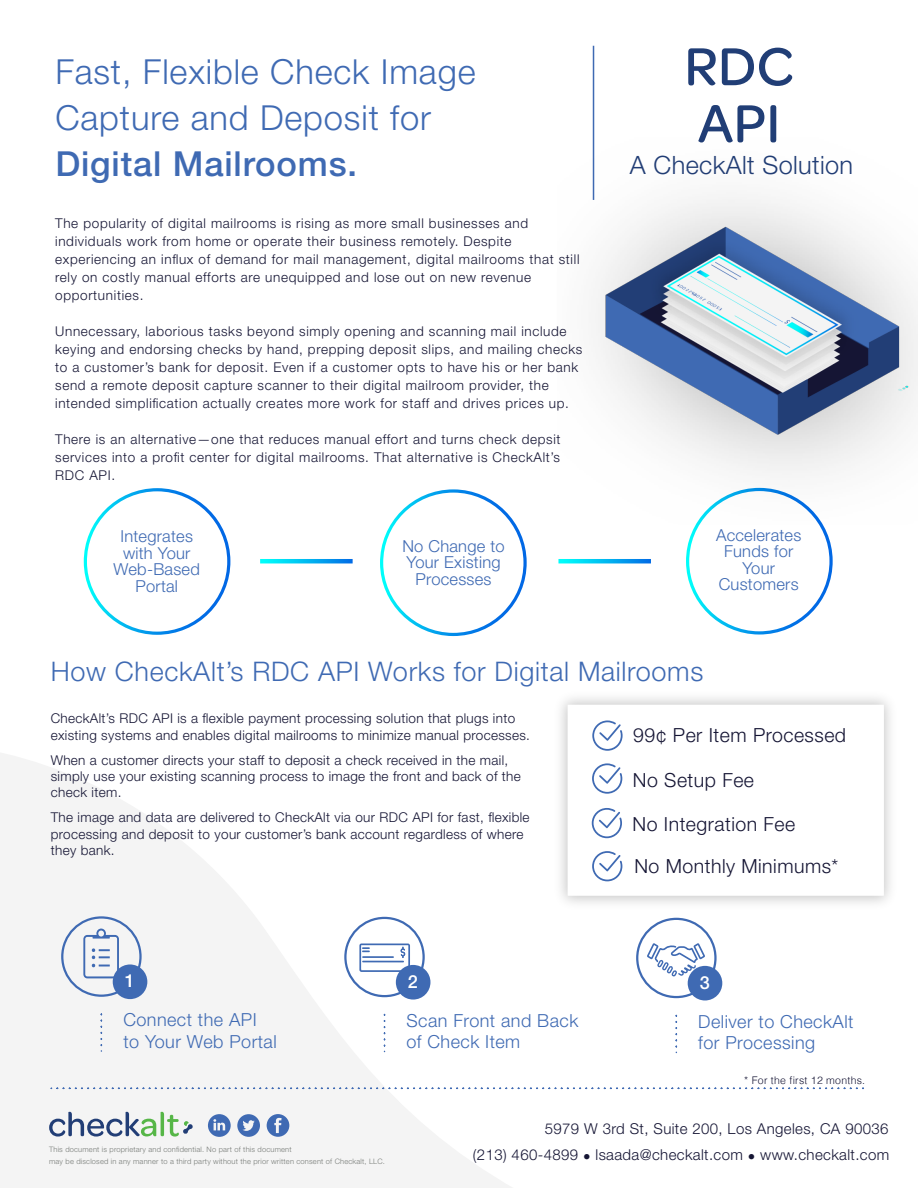
<style>
.page{position:relative;width:918px;height:1188px;background:#fff}
.page>*{position:absolute;margin:0;border:0;box-sizing:border-box;transform-origin:0 0}
.t1{font:500 57px/57px "Omnes";color:#213e76}
.t2{font:300 34.5px/46px "Helvetica Neue LT Std";letter-spacing:.025em;color:#3f6ab3}
.t3{font:500 34.5px "Helvetica Neue LT Std";letter-spacing:.025em;color:#3f6ab3}
.t4{font:300 27px "Helvetica Neue LT Std";letter-spacing:.025em;color:#3f6ab3}
.t5{font:300 25.35px "Helvetica Neue LT Std";letter-spacing:.015em;color:#223e76}
.t6{font:300 19.5px "Helvetica Neue LT Std";letter-spacing:.025em;color:#151534}
.t7{font:300 18px/21.6px "Helvetica Neue LT Std";letter-spacing:.025em;color:#3f6ab3}
.t8{font:500 18px "Helvetica Neue LT Std";color:#fff}
.t9{font:300 16.5px/16.5px "Helvetica Neue LT Std";letter-spacing:.015em;color:#3f6ab3;text-align:center}
.t10{font:300 15px/26.4px "Helvetica Neue LT Std";letter-spacing:.025em;color:#151534;text-align:right}
.t11{font:300 13.5px/18px "Helvetica Neue LT Std";letter-spacing:.05em;color:#151534}
.t12{font:300 13.5px/16.2px "Helvetica Neue LT Std";letter-spacing:.025em;color:#151534}
.t13{font:300 10.5px "Helvetica";letter-spacing:.025em;color:#151534}
.t14{font:300 7.5px/12px "Helvetica Neue LT Std";letter-spacing:.025em;color:#787c78}
</style>
<div class="page">
<svg style="left:0;top:753px;width:563px;height:435px;fill:#f4f4f4"></svg>
<img style="left:549px;top:697px;width:342px;height:218px">
<div style="left:568px;top:705px;width:316px;height:191px;background:#fff"></div>
<hr style="left:593px;top:46px;width:1px;height:154px;background:#3f6ab3">
<svg style="left:51px;top:1088px;width:812px;height:1px"></svg>
<svg style="left:686px;top:525px;width:147px;height:110px"></svg>
<svg style="left:380px;top:489px;width:147px;height:147px"></svg>
<svg style="left:83px;top:488px;width:148px;height:147px"></svg>
<svg style="left:208px;top:1114px;width:23px;height:23px"></svg>
<svg style="left:237px;top:1114px;width:23px;height:23px"></svg>
<svg style="left:267px;top:1114px;width:22px;height:23px"></svg>
<svg style="left:49px;top:1112px;width:144px;height:25px"></svg>
<svg style="left:592px;top:808px;width:30px;height:30px"></svg>
<svg style="left:592px;top:763px;width:30px;height:31px"></svg>
<svg style="left:592px;top:720px;width:31px;height:31px"></svg>
<svg style="left:592px;top:851px;width:30px;height:30px"></svg>
<img style="left:592px;top:136px;width:326px;height:389px">
<svg style="left:260px;top:559px;width:93px;height:4px"></svg>
<svg style="left:558px;top:559px;width:93px;height:4px"></svg>
<svg style="left:101px;top:1014px;width:1px;height:37px"></svg>
<div style="left:61px;top:916px;width:81px;height:81px;border:2px solid #3f6ab3;border-radius:50%"></div>
<div style="left:113px;top:964px;width:34px;height:35px;background:#3f6ab3;border-radius:50%"></div>
<svg style="left:83px;top:929px;width:36px;height:49px"></svg>
<svg style="left:384px;top:1014px;width:1px;height:38px"></svg>
<div style="left:344px;top:917px;width:81px;height:80px;border:2px solid #3f6ab3;border-radius:50%"></div>
<div style="left:396px;top:965px;width:34px;height:35px;background:#3f6ab3;border-radius:50%"></div>
<svg style="left:676px;top:1015px;width:1px;height:37px"></svg>
<div style="left:636px;top:918px;width:81px;height:80px;border:2px solid #3f6ab3;border-radius:50%"></div>
<div style="left:688px;top:966px;width:34px;height:34px;background:#3f6ab3;border-radius:50%"></div>
<svg style="left:359px;top:943px;width:51px;height:29px"></svg>
<svg style="left:647px;top:943px;width:58px;height:33px"></svg>
<h2 class="t2" style="left:55px;top:48px;width:422px">Fast, Flexible Check Image<br>Capture and Deposit for</h2>
<h2 class="t3" style="left:55px;top:143px;width:303px">Digital Mailrooms.</h2>
<p class="t11" style="left:55px;top:214px;width:526px">The popularity of digital mailrooms is rising as more small businesses and individuals work from home or operate their business remotely. Despite experiencing an influx of demand for mail management, digital mailrooms that still rely on costly manual efforts are unequipped and lose out on new revenue opportunities.</p>
<p class="t11" style="left:55px;top:322px;width:529px">Unnecessary, laborious tasks beyond simply opening and scanning mail include keying and endorsing checks by hand, prepping deposit slips, and mailing checks to a customer’s bank for deposit. Even if a customer opts to have his or her bank send a remote deposit capture scanner to their digital mailroom provider, the intended simplification actually creates more work for staff and drives prices up.</p>
<p class="t11" style="left:55px;top:430px;width:507px;text-align:justify">There is an alternative—one that reduces manual effort and turns check depsit services into a profit center for digital mailrooms. That alternative is CheckAlt’s RDC API.</p>
<p class="t9" style="left:114px;top:528px;width:88px">Integrates with Your<br>Web-Based<br>Portal</p>
<p class="t9" style="left:402px;top:537px;width:104px">No Change to<br>Your Existing<br>Processes</p>
<h1 class="t1" style="left:684px;top:35px;width:111px">RDC<br>API</h1>
<h3 class="t5" style="left:630px;top:149px;width:225px">A CheckAlt Solution</h3>
<p class="t9" style="left:716px;top:526px;width:87px">Accelerates<br>Funds for<br>Your<br>Customers</p>
<h3 class="t4" style="left:51px;top:655px;width:654px">How CheckAlt’s RDC API Works for Digital Mailrooms</h3>
<p class="t12" style="left:51px;top:710px;width:481px">CheckAlt’s RDC API is a flexible payment processing solution that plugs into existing systems and enables digital mailrooms to minimize manual processes.</p>
<p class="t12" style="left:51px;top:752px;width:472px">When a customer directs your staff to deposit a check received in the mail, simply use your existing scanning process to image the front and back of the check item.</p>
<p class="t12" style="left:51px;top:809px;width:480px">The image and data are delivered to CheckAlt via our RDC API for fast, flexible processing and deposit to your customer’s bank account regardless of where they bank.</p>
<h3 class="t6" style="left:633px;top:723px;width:215px">99¢ Per Item Processed</h3>
<h3 class="t6" style="left:633px;top:768px;width:123px">No Setup Fee</h3>
<h3 class="t6" style="left:633px;top:812px;width:164px">No Integration Fee</h3>
<h3 class="t6" style="left:634px;top:854px;width:205px">No Monthly Minimums*</h3>
<h3 class="t8" style="left:125px;top:970px;width:12px">1</h3>
<h3 class="t8" style="left:408px;top:971px;width:12px">2</h3>
<h3 class="t8" style="left:700px;top:971px;width:12px">3</h3>
<h3 class="t7" style="left:123px;top:1009px;width:155px">Connect the API to Your Web Portal</h3>
<h3 class="t7" style="left:406px;top:1009px;width:173px">Scan Front and Back of Check Item</h3>
<h3 class="t7" style="left:698px;top:1010px;width:157px">Deliver to CheckAlt for Processing</h3>
<p class="t13" style="left:744px;top:1071px;width:122px">* For the first 12 months.</p>
<p class="t14" style="left:49px;top:1143px;width:337px">This document is proprietary and confidential. No part of this document<br>may be disclosed in any manner to a third party without the prior written consent of Checkalt, LLC.</p>
<p class="t10" style="left:473px;top:1115px;width:418px">5979 W 3rd St, Suite 200, Los Angeles, CA 90036<br>(213) 460-4899 • lsaada@checkalt.com • www.checkalt.com</p>
</div>
